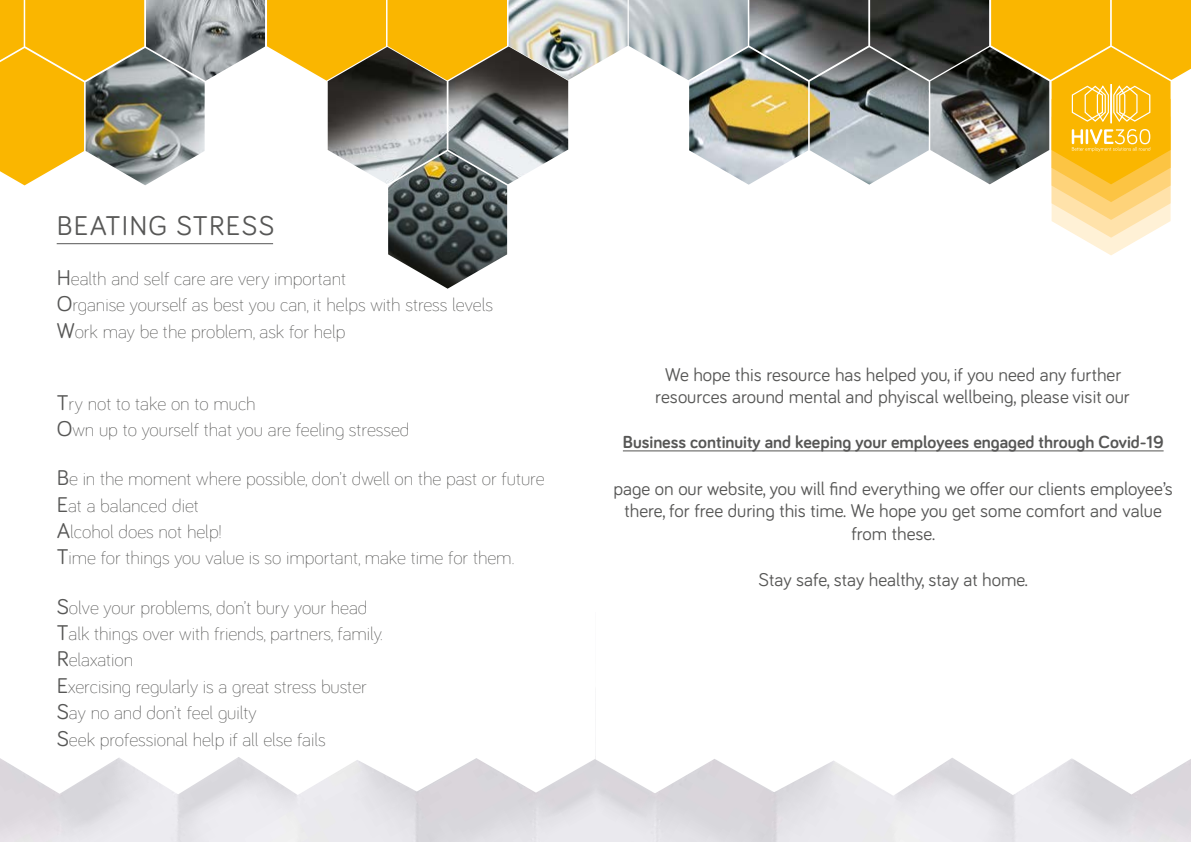
<style>
.page{position:relative;width:1191px;height:842px;background:#fff}
.page>*{position:absolute;margin:0;border:0;box-sizing:border-box;transform-origin:0 0}
.t1{font:28px "Bariol";letter-spacing:.05em;color:#575756}
.t2{font:300 19px/26.4px "Bariol";color:#575756}
.t3{font:19px/22.8px "Bariol";color:#575756;text-align:center}
.t4{font:700 18px "Bariol";color:#575756}
.s1{font-weight:400;font-size:22px}
</style>
<div class="page">
<svg style="left:0;top:757px;width:595px;height:38px"></svg>
<svg style="left:595px;top:612px;width:596px;height:184px"></svg>
<svg style="left:267px;top:0;width:240px;height:81px;background:#fabc15"></svg>
<img style="left:146px;top:0;width:119px;height:81px">
<svg style="left:0;top:0;width:144px;height:185px;background:#fabc17"></svg>
<img style="left:86px;top:48px;width:119px;height:137px">
<img style="left:328px;top:46px;width:240px;height:243px">
<img style="left:689px;top:0;width:300px;height:185px">
<img style="left:508px;top:0;width:240px;height:80px">
<img style="left:930px;top:47px;width:61px;height:137px">
<svg style="left:991px;top:0;width:200px;height:255px"></svg>
<hr style="left:57px;top:243px;width:216px;height:1px;background:#575756">
<hr style="left:623px;top:451px;width:540px;height:1px;background:#575756">
<h1 class="t1" style="left:57px;top:206px;width:219px">BEATING STRESS</h1>
<p class="t2" style="left:57px;top:264px;width:438px"><span class="s1">H</span>ealth and self care are very important<br><span class="s1">O</span>rganise yourself as best you can, it helps with stress levels<br><span class="s1">W</span>ork may be the problem, ask for help</p>
<p class="t2" style="left:57px;top:389px;width:354px"><span class="s1">T</span>ry not to take on to much<br><span class="s1">O</span>wn up to yourself that you are feeling stressed</p>
<p class="t2" style="left:57px;top:464px;width:489px"><span class="s1">B</span>e in the moment where possible, don’t dwell on the past or future <span class="s1">E</span>at a balanced diet<br><span class="s1">A</span>lcohol does not help!<br><span class="s1">T</span>ime for things you value is so important, make time for them.</p>
<p class="t2" style="left:57px;top:593px;width:328px"><span class="s1">S</span>olve your problems, don’t bury your head <span class="s1">T</span>alk things over with friends, partners, family.<br><span class="s1">R</span>elaxation<br><span class="s1">E</span>xercising regularly is a great stress buster <span class="s1">S</span>ay no and don’t feel guilty<br><span class="s1">S</span>eek professional help if all else fails</p>
<p class="t3" style="left:655px;top:362px;width:476px">We hope this resource has helped you, if you need any further resources around mental and phyiscal wellbeing, please visit our</p>
<p class="t4" style="left:623px;top:430px;width:542px">Business continuity and keeping your employees engaged through Covid-19</p>
<p class="t3" style="left:613px;top:476px;width:561px">page on our website, you will find everything we offer our clients employee’s there, for free during this time. We hope you get some comfort and value from these.</p>
<p class="t3" style="left:758px;top:567px;width:271px">Stay safe, stay healthy, stay at home.</p>
</div>
